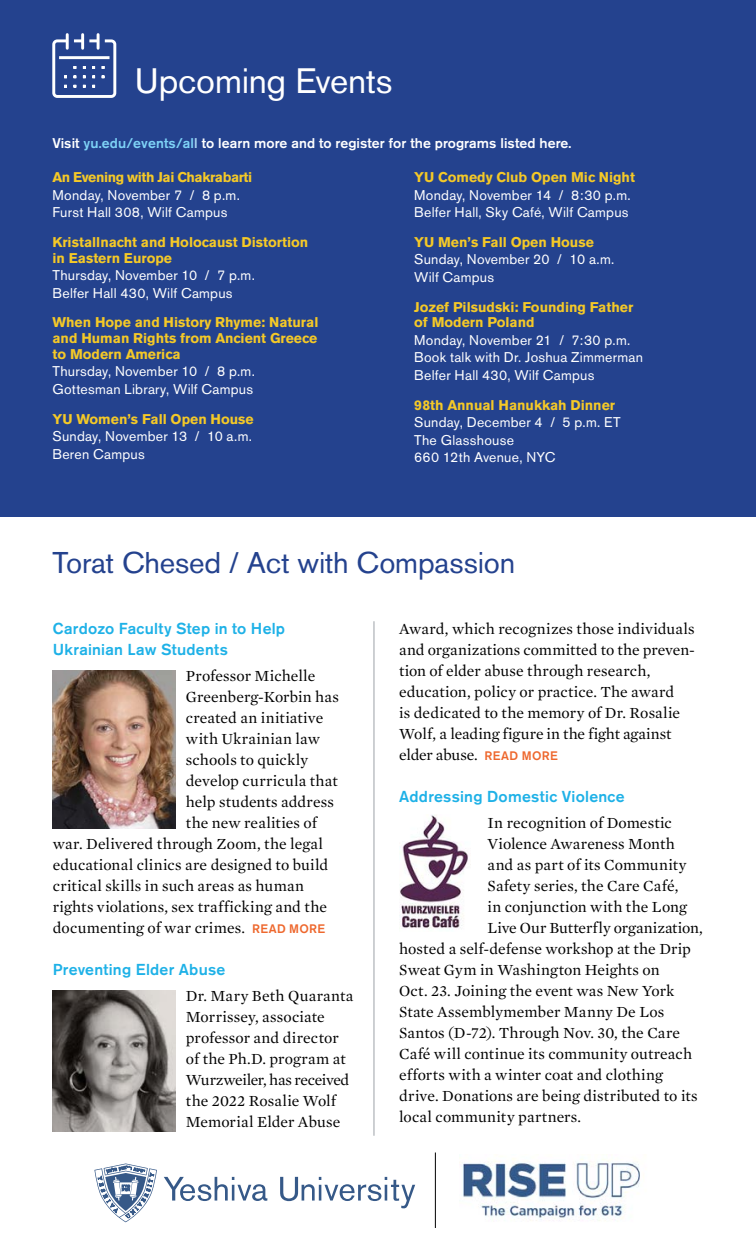
<style>
.page{position:relative;width:756px;height:1260px;background:#fff}
.page>*{position:absolute;margin:0;border:0;box-sizing:border-box;transform-origin:0 0}
.t1{font:35px "Akzidenz Grotesk BE";letter-spacing:-.01em;color:#fff}
.t2{font:29.75px "Akzidenz Grotesk BE";letter-spacing:-.005em;color:#24428e}
.t3{font:15.75px/21px "Mercury Text G1";letter-spacing:.005em;color:#000}
.t4{font:500 15.75px/21px "Akzidenz Grotesk BE";letter-spacing:.015em;color:#1eb1e7}
.t5{font:14px/17.5px "Akzidenz Grotesk BE";letter-spacing:.02em;color:#fff}
.t6{font:700 14px/15.8px "Akzidenz Grotesk BE";color:#f5c927}
.t7{font:500 14px "Akzidenz Grotesk BE";letter-spacing:.005em;color:#fff}
.t8{font:700 14px "Akzidenz Grotesk BE";letter-spacing:-.03em;color:#f5c927}
.s1{color:#7ed3f7}
.s2{color:#a9d6f3}
.s3{font-family:"Akzidenz Grotesk BE";font-weight:500;font-size:12.25px;color:#ee682e}
</style>
<div class="page">
<div style="left:0;top:0;width:756px;height:517px;background:#24428e"></div>
<svg style="left:52px;top:35px;width:64px;height:63px"></svg>
<svg style="left:164px;top:1177px;width:103px;height:24px"></svg>
<svg style="left:280px;top:1177px;width:135px;height:31px"></svg>
<svg style="left:94px;top:1163px;width:63px;height:59px"></svg>
<hr style="left:435px;top:1153px;width:1px;height:75px;background:#000">
<img style="left:462px;top:1158px;width:178px;height:63px">
<img style="left:53px;top:671px;width:122px;height:157px">
<img style="left:53px;top:991px;width:122px;height:141px">
<img style="left:399px;top:815px;width:72px;height:115px">
<hr style="left:374px;top:621px;width:1px;height:515px;background:#9ca2a7">
<h1 class="t1" style="left:135px;top:60px;width:259px">Upcoming Events</h1>
<p class="t7" style="left:52px;top:134px;width:520px">Visit <span class="s1">yu.edu/events/al</span><span class="s2">l</span> to learn more and to register for the programs listed here.</p>
<p class="t8" style="left:52px;top:169px;width:201px">An Evening with Jai Chakrabarti</p>
<p class="t5" style="left:52px;top:186px;width:189px">Monday, November 7 / 8 p.m.<br>Furst Hall 308, Wilf Campus</p>
<p class="t6" style="left:52px;top:234px;width:257px">Kristallnacht and Holocaust Distortion in Eastern Europe</p>
<p class="t5" style="left:52px;top:266px;width:204px">Thursday, November 10 / 7 p.m.<br>Belfer Hall 430, Wilf Campus</p>
<p class="t6" style="left:52px;top:315px;width:267px;text-align:justify">When Hope and History Rhyme: Natural and Human Rights from Ancient Greece to Modern America</p>
<p class="t5" style="left:52px;top:363px;width:204px">Thursday, November 10 / 8 p.m.<br>Gottesman Library, Wilf Campus</p>
<p class="t6" style="left:52px;top:411px;width:203px">YU Women’s Fall Open House</p>
<p class="t5" style="left:52px;top:427px;width:201px">Sunday, November 13 / 10 a.m.<br>Beren Campus</p>
<p class="t6" style="left:414px;top:169px;width:222px">YU Comedy Club Open Mic Night</p>
<p class="t5" style="left:414px;top:186px;width:218px">Monday, November 14 / 8:30 p.m.<br>Belfer Hall, Sky Café, Wilf Campus</p>
<p class="t6" style="left:414px;top:234px;width:181px">YU Men’s Fall Open House</p>
<p class="t5" style="left:414px;top:251px;width:202px">Sunday, November 20 / 10 a.m.<br>Wilf Campus</p>
<p class="t6" style="left:414px;top:299px;width:221px">Jozef Pilsudski: Founding Father of Modern Poland</p>
<p class="t5" style="left:414px;top:331px;width:230px">Monday, November 21 / 7:30 p.m.<br>Book talk with Dr. Joshua Zimmerman<br>Belfer Hall 430, Wilf Campus</p>
<p class="t6" style="left:414px;top:397px;width:202px">98th Annual Hanukkah Dinner</p>
<p class="t5" style="left:414px;top:413px;width:208px">Sunday, December 4 / 5 p.m. ET<br>The Glasshouse<br>660 12th Avenue, NYC</p>
<h2 class="t2" style="left:52px;top:545px;width:464px">Torat Chesed / Act with Compassion</h2>
<p class="t4" style="left:53px;top:618px;width:234px">Cardozo Faculty Step in to Help<br>Ukrainian Law Students</p>
<p class="t3" style="left:186px;top:664px;width:131px">Professor Michelle</p>
<p class="t3" style="left:186px;top:685px;width:155px">Greenberg-Korbin has</p>
<p class="t3" style="left:186px;top:706px;width:139px">created an initiative</p>
<p class="t3" style="left:186px;top:727px;width:136px">with Ukrainian law</p>
<p class="t3" style="left:186px;top:748px;width:124px">schools to quickly</p>
<p class="t3" style="left:186px;top:769px;width:153px">develop curricula that</p>
<p class="t3" style="left:186px;top:790px;width:150px">help students address</p>
<p class="t3" style="left:186px;top:811px;width:133px">the new realities of</p>
<p class="t3" style="left:53px;top:832px;width:272px">war. Delivered through Zoom, the legal</p>
<p class="t3" style="left:53px;top:853px;width:277px">educational clinics are designed to build</p>
<p class="t3" style="left:53px;top:874px;width:253px">critical skills in such areas as human</p>
<p class="t3" style="left:53px;top:895px;width:276px">rights violations, sex trafficking and the</p>
<p class="t3" style="left:53px;top:916px;width:274px">documenting of war crimes. <span class="s3">READ MORE</span></p>
<p class="t4" style="left:53px;top:959px;width:174px">Preventing Elder Abuse</p>
<p class="t3" style="left:186px;top:985px;width:169px">Dr. Mary Beth Quaranta<br>Morrissey, associate professor and director of the Ph.D. program at<br>Wurzweiler, has received the 2022 Rosalie Wolf<br>Memorial Elder Abuse</p>
<p class="t3" style="left:399px;top:617px;width:297px">Award, which recognizes those individuals and organizations committed to the preven&shy;tion of elder abuse through research, education, policy or practice. The award<br>is dedicated to the memory of Dr. Rosalie Wolf, a leading figure in the fight against elder abuse. <span class="s3">READ MORE</span></p>
<p class="t4" style="left:399px;top:786px;width:227px">Addressing Domestic Violence</p>
<p class="t3" style="left:488px;top:812px;width:186px">In recognition of Domestic</p>
<p class="t3" style="left:488px;top:833px;width:189px">Violence Awareness Month</p>
<p class="t3" style="left:488px;top:854px;width:201px">and as part of its Community</p>
<p class="t3" style="left:488px;top:875px;width:192px">Safety series, the Care Café,</p>
<p class="t3" style="left:488px;top:896px;width:201px">in conjunction with the Long</p>
<p class="t3" style="left:488px;top:917px;width:217px">Live Our Butterfly organization,</p>
<p class="t3" style="left:399px;top:938px;width:293px">hosted a self-defense workshop at the Drip</p>
<p class="t3" style="left:399px;top:959px;width:262px">Sweat Gym in Washington Heights on</p>
<p class="t3" style="left:399px;top:980px;width:277px">Oct. 23. Joining the event was New York</p>
<p class="t3" style="left:399px;top:1000px;width:267px">State Assemblymember Manny De Los</p>
<p class="t3" style="left:399px;top:1021px;width:282px">Santos (D-72). Through Nov. 30, the Care</p>
<p class="t3" style="left:399px;top:1042px;width:294px">Café will continue its community outreach</p>
<p class="t3" style="left:399px;top:1063px;width:265px">efforts with a winter coat and clothing</p>
<p class="t3" style="left:399px;top:1084px;width:300px">drive. Donations are being distributed to its</p>
<p class="t3" style="left:399px;top:1105px;width:184px">local community partners.</p>
</div>
